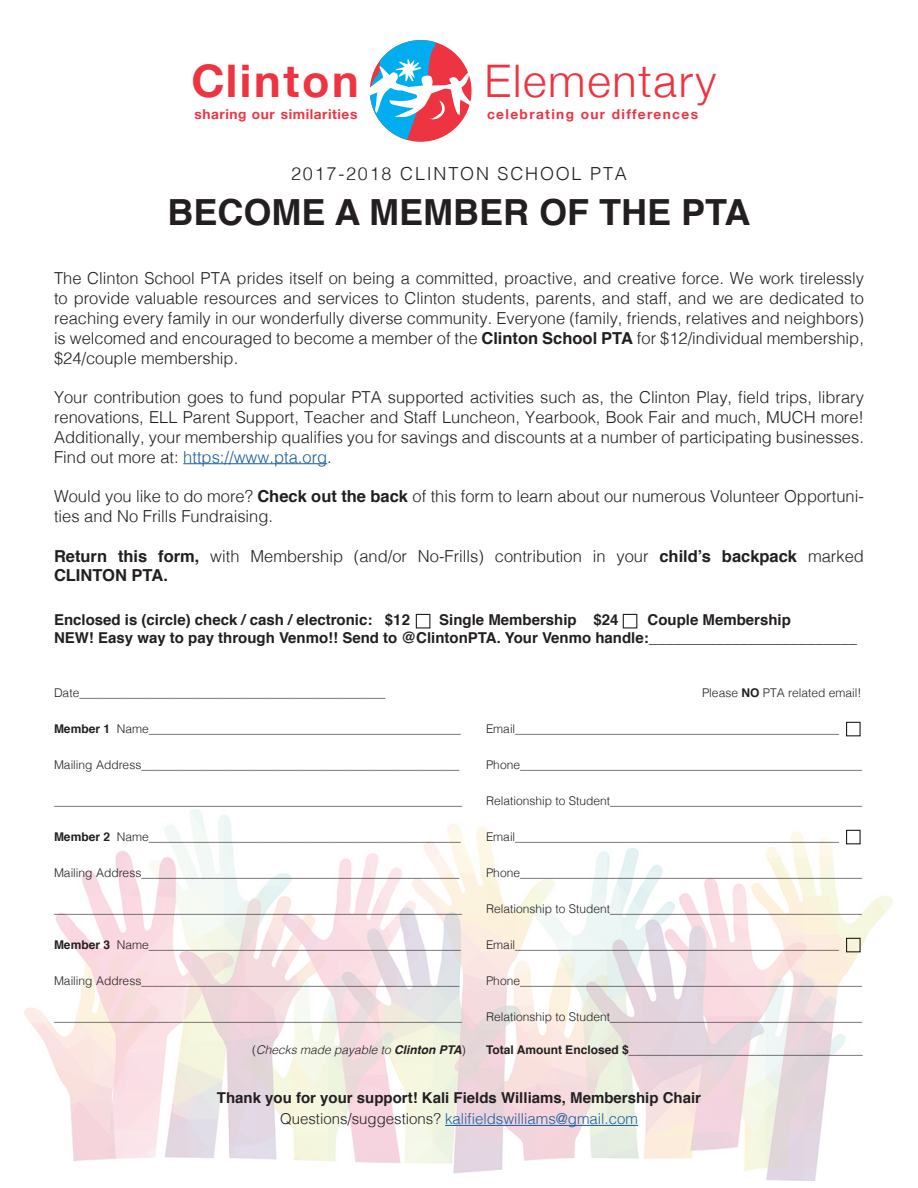
<style>
.page{position:relative;width:918px;height:1188px;background:#fff}
.page>*{position:absolute;margin:0;border:0;box-sizing:border-box;transform-origin:0 0}
.t1{font:300 44.85px "Helvetica Neue";letter-spacing:.04em;color:#ee3341}
.t2{font:700 44.85px "Helvetica Neue";letter-spacing:.06em;color:#ee3341}
.t3{font:700 36px "Helvetica";color:#231f20}
.t4{font:700 18.15px "Helvetica Neue";color:#231f20}
.t5{font:300 18px "Helvetica";letter-spacing:.1em;color:#231f20}
.t6{font:300 16.5px/19.8px "Helvetica";color:#231f20;text-align:justify}
.t7{font:700 15px/18px "Helvetica";color:#231f20}
.t8{font:700 13.65px "Helvetica Neue";letter-spacing:.1em;color:#ee3341}
.t9{font:700 13.65px "Helvetica Neue";letter-spacing:.04em;color:#ee3341}
.t10{font:300 12px "Helvetica";color:#231f20}
.t11{font:italic 300 12px "Helvetica";color:#231f20}
.s1{font-weight:700}
.s2{color:#175d9e}
.s3{font-style:normal}
.s4{font-weight:300}
.s5{font-weight:300;color:#175d9e}
</style>
<div class="page">
<img style="left:24px;top:809px;width:869px;height:372px">
<hr style="left:183px;top:463px;width:144px;height:1px;background:#175d9e">
<hr style="left:445px;top:1125px;width:193px;height:1px;background:#175d9e">
<div style="left:846px;top:722px;width:15px;height:14px;border:1px solid #231f20"></div>
<div style="left:846px;top:830px;width:15px;height:14px;border:1px solid #231f20"></div>
<div style="left:846px;top:938px;width:15px;height:14px;border:1px solid #231f20"></div>
<div style="left:416px;top:614px;width:14px;height:14px;border:1px solid #231f20"></div>
<div style="left:623px;top:614px;width:14px;height:14px;border:1px solid #231f20"></div>
<svg style="left:370px;top:40px;width:102px;height:102px"></svg>
<h1 class="t2" style="left:192px;top:54px;width:169px">Clinton</h1>
<h1 class="t1" style="left:485px;top:54px;width:233px">Elementary</h1>
<p class="t9" style="left:195px;top:106px;width:164px">sharing our similarities</p>
<p class="t8" style="left:487px;top:106px;width:212px">celebrating our differences</p>
<h3 class="t5" style="left:291px;top:158px;width:337px">2017-2018 CLINTON SCHOOL PTA</h3>
<h2 class="t3" style="left:168px;top:183px;width:584px">BECOME A MEMBER OF THE PTA</h2>
<p class="t6" style="left:54px;top:267px;width:812px">The Clinton School PTA prides itself on being a committed, proactive, and creative force. We work tirelessly to provide valuable resources and services to Clinton students, parents, and staff, and we are dedicated to reaching every family in our wonderfully diverse community. Everyone (family, friends, relatives and neighbors) is welcomed and encouraged to become a member of the <span class="s1">Clinton School PTA</span> for $12/individual membership, $24/couple membership.</p>
<p class="t6" style="left:54px;top:386px;width:812px">Your contribution goes to fund popular PTA supported activities such as, the Clinton Play, field trips, library renovations, ELL Parent Support, Teacher and Staff Luncheon, Yearbook, Book Fair and much, MUCH more!<br>Additionally, your membership qualifies you for savings and discounts at a number of participating businesses.<br>Find out more at: <span class="s2">https://www.pta.org</span>.</p>
<h3 class="t6" style="left:54px;top:485px;width:811px">Would you like to do more? <span class="s1">Check out the back</span> of this form to learn about our numerous Volunteer Opportuni&shy;ties and No Frills Fundraising.</h3>
<h3 class="t6" style="left:54px;top:545px;width:811px"><span class="s1">Return this form,</span> with Membership (and/or No-Frills) contribution in your <span class="s1">child’s backpack</span> marked<br><span class="s1">CLINTON PTA.</span></h3>
<p class="t7" style="left:54px;top:611px;width:358px">Enclosed is (circle) check / cash / electronic: $12</p>
<p class="t7" style="left:439px;top:611px;width:181px">Single Membership $24</p>
<h3 class="t4" style="left:201px;top:309px;width:70px">outlines</h3>
<p class="t7" style="left:54px;top:611px;width:805px;text-indent:594px">Couple Membership<br>NEW! Easy way to pay through Venmo!! Send to @ClintonPTA. Your Venmo handle:_________________________</p>
<p class="t10" style="left:54px;top:683px;width:333px">Date___________________________________________________</p>
<p class="t10" style="left:702px;top:683px;width:161px">Please <span class="s1">NO</span> PTA related email!</p>
<p class="t10" style="left:54px;top:719px;width:408px"><span class="s1">Member 1</span> Name____________________________________________________</p>
<p class="t10" style="left:486px;top:719px;width:355px">Email______________________________________________________</p>
<p class="t10" style="left:54px;top:755px;width:407px">Mailing Address_____________________________________________________</p>
<p class="t10" style="left:486px;top:755px;width:378px">Phone_________________________________________________________</p>
<p class="t10" style="left:54px;top:791px;width:409px">____________________________________________________________________</p>
<p class="t10" style="left:486px;top:791px;width:378px">Relationship to Student__________________________________________</p>
<p class="t10" style="left:54px;top:827px;width:408px"><span class="s1">Member 2</span> Name____________________________________________________</p>
<p class="t10" style="left:486px;top:827px;width:355px">Email______________________________________________________</p>
<p class="t10" style="left:54px;top:863px;width:407px">Mailing Address_____________________________________________________</p>
<p class="t10" style="left:486px;top:863px;width:378px">Phone_________________________________________________________</p>
<p class="t10" style="left:54px;top:899px;width:409px">____________________________________________________________________</p>
<p class="t10" style="left:486px;top:899px;width:378px">Relationship to Student__________________________________________</p>
<p class="t10" style="left:54px;top:935px;width:408px"><span class="s1">Member 3</span> Name____________________________________________________</p>
<p class="t10" style="left:486px;top:935px;width:355px">Email______________________________________________________</p>
<p class="t10" style="left:54px;top:971px;width:407px">Mailing Address_____________________________________________________</p>
<p class="t10" style="left:486px;top:971px;width:378px">Phone_________________________________________________________</p>
<p class="t10" style="left:54px;top:1007px;width:409px">____________________________________________________________________</p>
<p class="t10" style="left:486px;top:1007px;width:378px">Relationship to Student__________________________________________</p>
<p class="t11" style="left:252px;top:1039px;width:215px"><span class="s3">(</span>Checks made payable to <span class="s1">Clinton PTA</span><span class="s3">)</span></p>
<p class="t10" style="left:486px;top:1039px;width:378px"><span class="s1">Total Amount Enclosed $</span>_______________________________________</p>
<p class="t7" style="left:217px;top:1088px;width:486px;line-height:21px;text-align:center">Thank you for your support! Kali Fields Williams, Membership Chair<br><span class="s4">Questions/suggestions?</span> <span class="s5">kalifieldswilliams@gmail.com</span></p>
</div>
